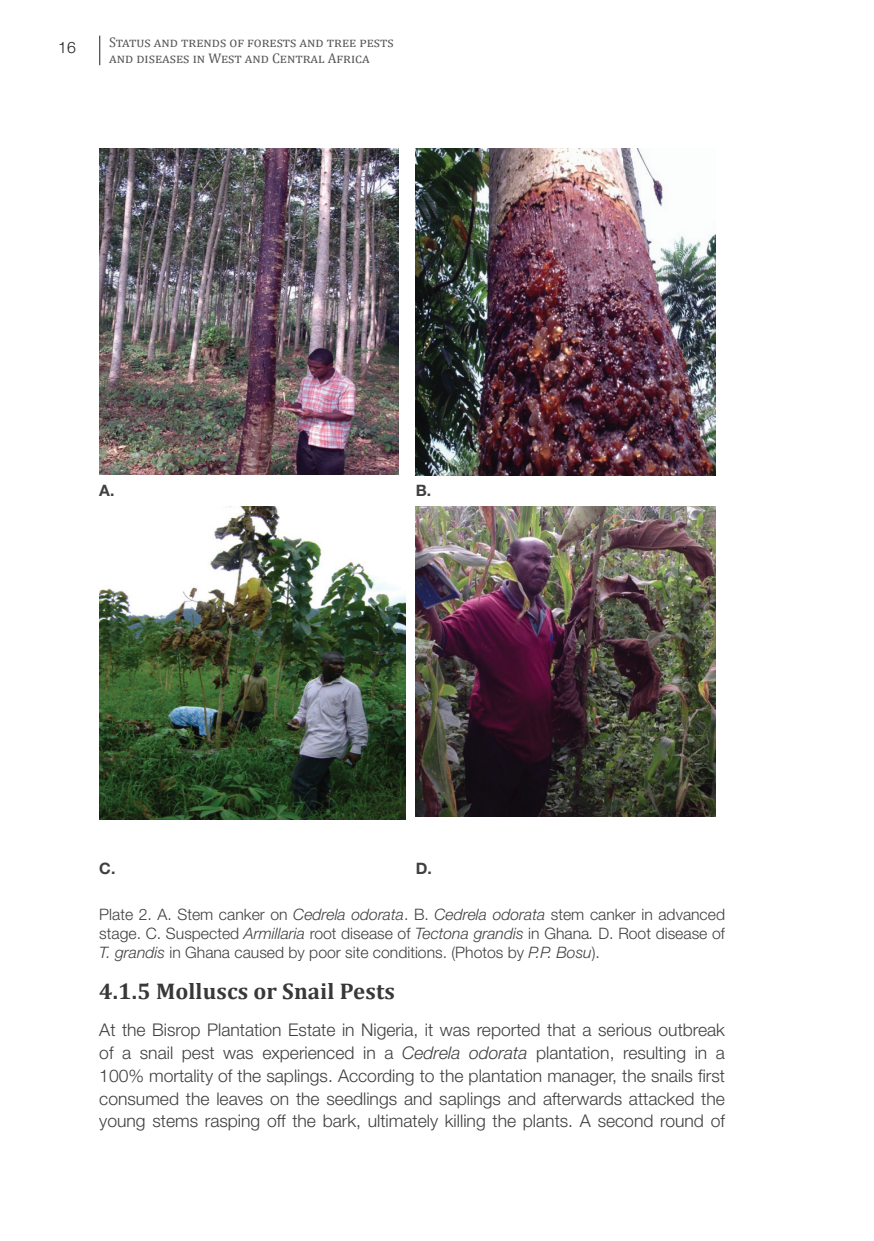
<style>
.page{position:relative;width:874px;height:1241px;background:#fff}
.page>*{position:absolute;margin:0;border:0;box-sizing:border-box;transform-origin:0 0}
.t1{font:700 22.75px "Cambria";letter-spacing:.005em;color:#3a3837}
.t2{font:300 17.5px/22.8px "Helvetica Neue LT Std";color:#404040;text-align:justify}
.t3{font:300 15.75px/19.2px "Helvetica Neue LT Std";color:#404040;text-align:justify}
.t4{font:700 15.75px "Helvetica Neue LT Std";color:#404040}
.t5{font:300 15.75px "Helvetica Neue LT Std";color:#231f20}
.t6{font:14px/16.8px "Cambria";color:#57585a}
.s1{font-style:italic}
</style>
<div class="page">
<svg style="left:99px;top:36px;width:1px;height:29px"></svg>
<img style="left:99px;top:149px;width:300px;height:325px">
<img style="left:415px;top:149px;width:300px;height:326px">
<img style="left:99px;top:506px;width:306px;height:313px">
<img style="left:415px;top:506px;width:300px;height:310px">
<p class="t5" style="left:58px;top:38px;width:19px">16</p>
<p class="t6" style="left:109px;top:33px;width:286px">Status and trends of forests and tree pests and diseases in West and Central Africa</p>
<p class="t4" style="left:99px;top:481px;width:17px">A.</p>
<p class="t4" style="left:415px;top:481px;width:17px">B.</p>
<p class="t4" style="left:99px;top:858px;width:18px">C.</p>
<p class="t4" style="left:415px;top:858px;width:18px">D.</p>
<p class="t3" style="left:99px;top:903px;width:627px">Plate 2. A. Stem canker on <span class="s1">Cedrela odorata</span>. B. <span class="s1">Cedrela odorata</span> stem canker in advanced stage. C. Suspected <span class="s1">Armillaria</span> root disease of <span class="s1">Tectona grandis</span> in Ghana<span class="s1">.</span> D. Root disease of <span class="s1">T. grandis</span> in Ghana caused by poor site conditions. (Photos by <span class="s1">P.P. Bosu</span>).</p>
<h1 class="t1" style="left:99px;top:975px;width:297px">4.1.5 Molluscs or Snail Pests</h1>
<p class="t2" style="left:99px;top:1018px;width:627px">At the Bisrop Plantation Estate in Nigeria, it was reported that a serious outbreak of a snail pest was experienced in a <span class="s1">Cedrela odorata</span> plantation, resulting in a 100% mortality of the saplings. According to the plantation manager, the snails first consumed the leaves on the seedlings and saplings and afterwards attacked the young stems rasping off the bark, ultimately killing the plants. A second round of</p>
</div>
